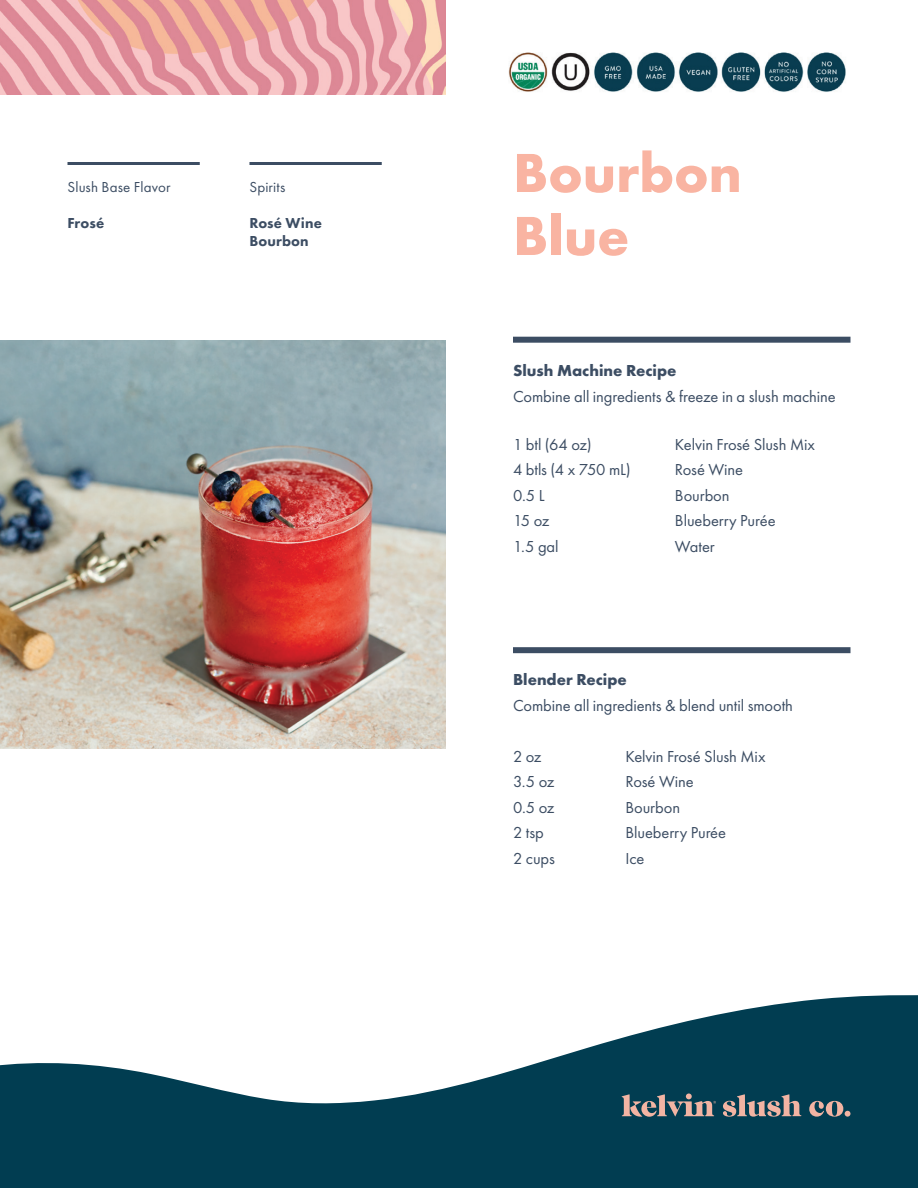
<style>
.page{position:relative;width:918px;height:1188px;background:#fff}
.page>*{position:absolute;margin:0;border:0;box-sizing:border-box;transform-origin:0 0}
.t1{font:700 57px/63px "Futura PT";letter-spacing:-.005em;color:#f9b4a2}
.t2{font:16.5px "Futura PT";letter-spacing:-.005em;color:#3c4d63}
.t3{font:700 16.5px "Futura PT";color:#3c4d63}
.t4{font:15px "Futura PT";letter-spacing:.01em;color:#3c4d63}
.t5{font:800 15px/18px "Futura PT";letter-spacing:.01em;color:#3c4d63}
</style>
<div class="page">
<svg style="left:0;top:995px;width:918px;height:193px;fill:#013d51"></svg>
<svg style="left:723px;top:1094px;width:78px;height:23px;background:#6b7175"></svg>
<svg style="left:809px;top:1101px;width:41px;height:16px"></svg>
<svg style="left:622px;top:1093px;width:94px;height:24px;background:#5f6b70"></svg>
<img style="left:0;top:0;width:446px;height:94px">
<img style="left:508px;top:52px;width:338px;height:40px">
<hr style="left:68px;top:162px;width:132px;height:3px;background:#3c4d63">
<div style="left:513px;top:337px;width:337px;height:6px;background:#3c4d63"></div>
<div style="left:513px;top:647px;width:337px;height:6px;background:#3c4d63"></div>
<hr style="left:249px;top:162px;width:133px;height:3px;background:#3c4d63">
<img style="left:0;top:340px;width:446px;height:409px">
<p class="t4" style="left:68px;top:178px;width:104px">Slush Base Flavor</p>
<p class="t5" style="left:68px;top:213px;width:38px">Frosé</p>
<p class="t4" style="left:249px;top:178px;width:37px">Spirits</p>
<p class="t5" style="left:249px;top:213px;width:74px">Rosé Wine<br>Bourbon</p>
<h1 class="t1" style="left:513px;top:140px;width:230px">Bourbon<br>Blue</h1>
<p class="t3" style="left:513px;top:360px;width:165px">Slush Machine Recipe</p>
<p class="t2" style="left:513px;top:386px;width:324px">Combine all ingredients &amp; freeze in a slush machine</p>
<p class="t2" style="left:513px;top:434px;width:80px">1 btl (64 oz)</p>
<p class="t2" style="left:675px;top:434px;width:142px">Kelvin Frosé Slush Mix</p>
<p class="t2" style="left:513px;top:460px;width:119px">4 btls (4 x 750 mL)</p>
<p class="t2" style="left:675px;top:460px;width:70px">Rosé Wine</p>
<p class="t2" style="left:513px;top:485px;width:33px">0.5 L</p>
<p class="t2" style="left:675px;top:485px;width:56px">Bourbon</p>
<p class="t2" style="left:513px;top:511px;width:38px">15 oz</p>
<p class="t2" style="left:675px;top:511px;width:102px">Blueberry Purée</p>
<p class="t2" style="left:513px;top:536px;width:47px">1.5 gal</p>
<p class="t2" style="left:675px;top:536px;width:41px">Water</p>
<p class="t3" style="left:513px;top:669px;width:115px">Blender Recipe</p>
<p class="t2" style="left:513px;top:696px;width:281px">Combine all ingredients &amp; blend until smooth</p>
<p class="t2" style="left:513px;top:747px;width:30px">2 oz</p>
<p class="t2" style="left:625px;top:747px;width:142px">Kelvin Frosé Slush Mix</p>
<p class="t2" style="left:513px;top:772px;width:43px">3.5 oz</p>
<p class="t2" style="left:625px;top:772px;width:70px">Rosé Wine</p>
<p class="t2" style="left:513px;top:798px;width:43px">0.5 oz</p>
<p class="t2" style="left:625px;top:798px;width:56px">Bourbon</p>
<p class="t2" style="left:513px;top:823px;width:32px">2 tsp</p>
<p class="t2" style="left:625px;top:823px;width:102px">Blueberry Purée</p>
<p class="t2" style="left:513px;top:849px;width:43px">2 cups</p>
<p class="t2" style="left:625px;top:849px;width:21px">Ice</p>
</div>
